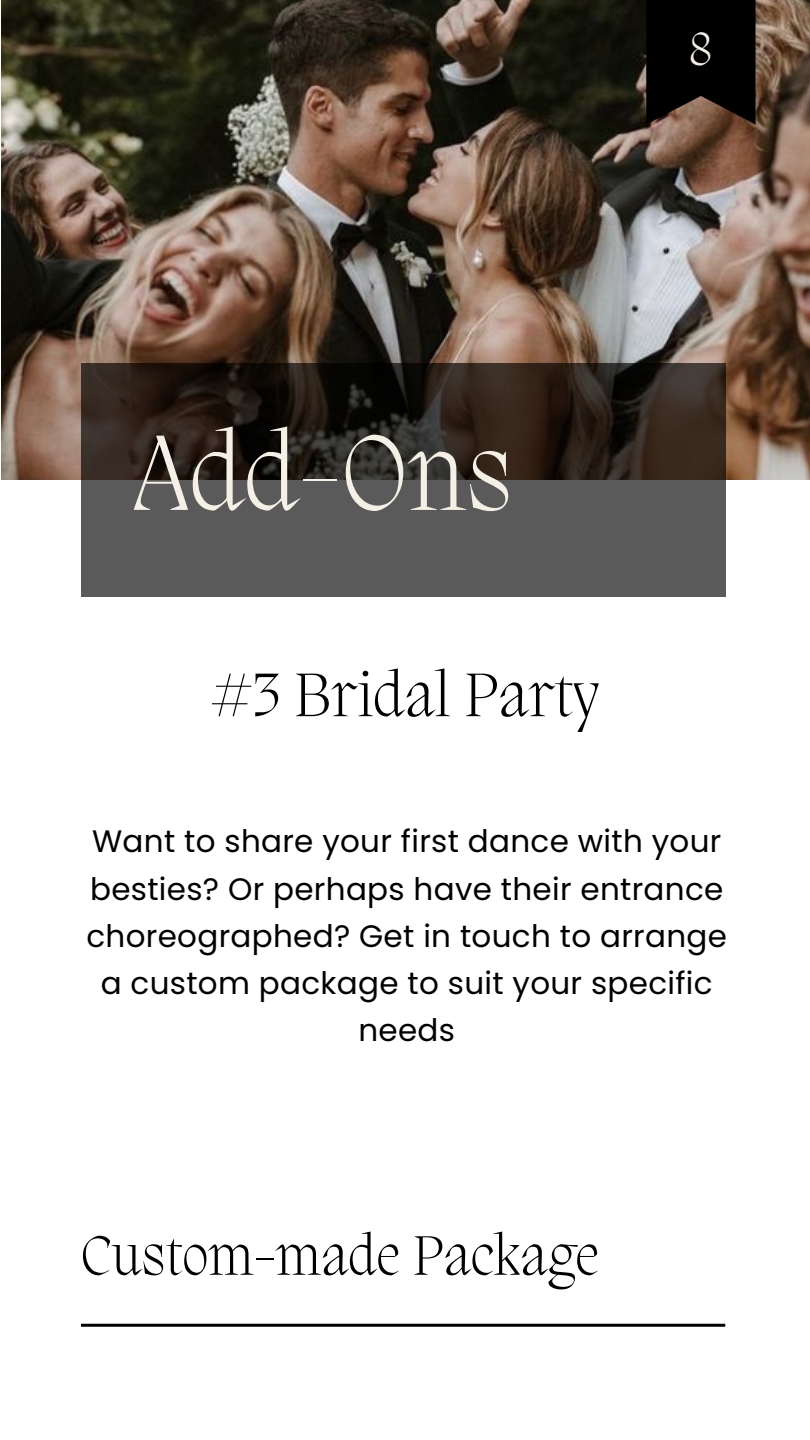
<style>
.page{position:relative;width:810px;height:1440px;background:#fff}
.page>*{position:absolute;margin:0;border:0;box-sizing:border-box;transform-origin:0 0}
.t1{font:200 110px "Migra";letter-spacing:.01em;color:#f5f0e6}
.t2{font:200 63px "Migra";letter-spacing:.01em;color:#000}
.t3{font:200 57px "Migra";letter-spacing:.01em;color:#000}
.t4{font:200 47.9px "Migra";color:#f5f0e6}
.t5{font:31px/47.2px "Poppins";letter-spacing:.01em;color:#000;text-align:center}
</style>
<div class="page">
<hr style="left:81px;top:1324px;width:644px;height:3px;background:#000">
<img style="left:2px;top:0;width:808px;height:480px">
<svg style="left:81px;top:363px;width:644px;height:234px;background:#413c39"></svg>
<svg style="left:646px;top:0;width:110px;height:124px;background:#0f0b08"></svg>
<p class="t4" style="left:690px;top:26px;width:24px">8</p>
<p class="t1" style="left:133px;top:421px;width:381px">Add-Ons</p>
<p class="t2" style="left:211px;top:665px;width:389px">#3 Bridal Party</p>
<p class="t5" style="left:87px;top:818px;width:642px">Want to share your first dance with your besties? Or perhaps have their entrance choreographed? Get in touch to arrange a custom package to suit your specific needs</p>
<p class="t3" style="left:81px;top:1229px;width:519px">Custom-made Package</p>
</div>
